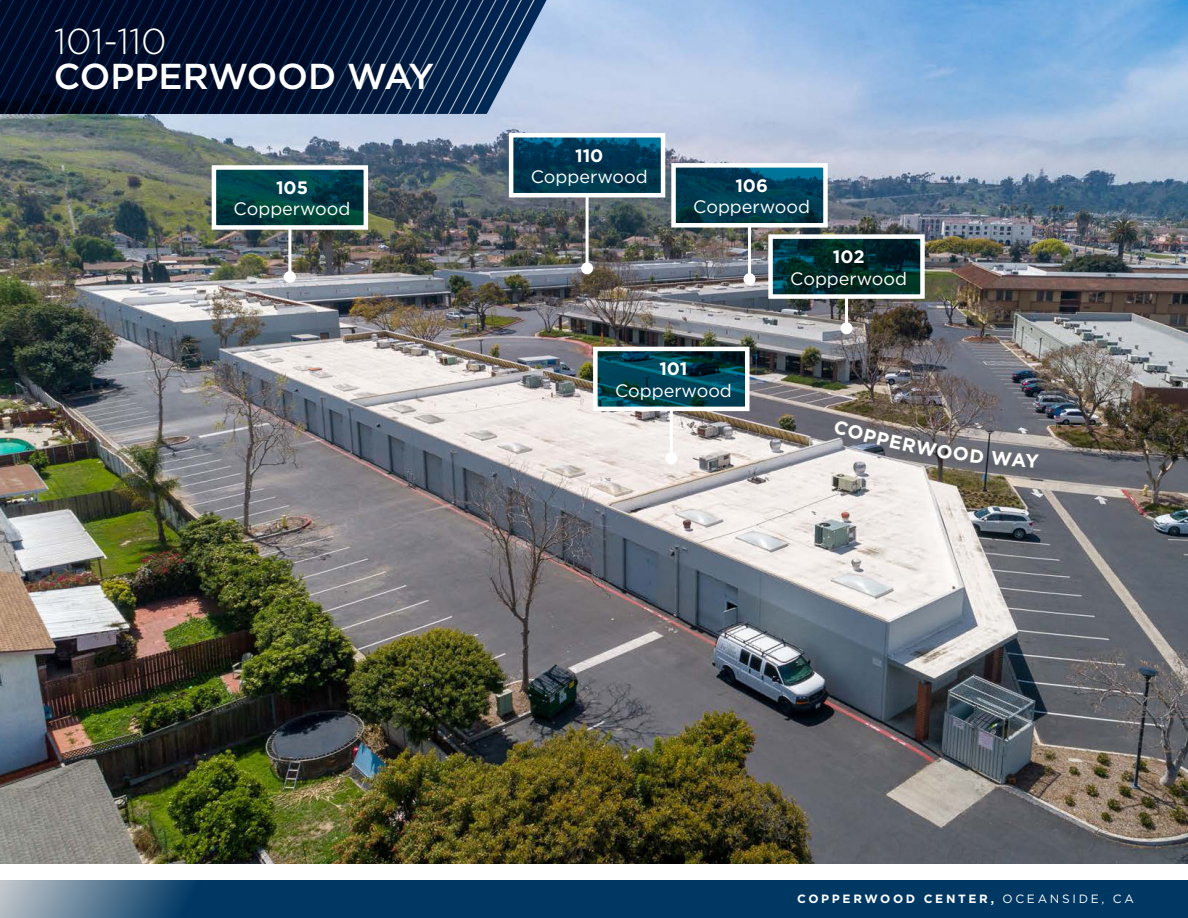
<style>
.page{position:relative;width:1188px;height:918px;background:#fff}
.page>*{position:absolute;margin:0;border:0;box-sizing:border-box;transform-origin:0 0}
.Property_Name___Address{font:500 36px/34.5px "Gotham";color:#fff}
.t1{font:18px/21.6px "Gotham";color:#fff;text-align:center}
.t2{font:700 12px "Gotham";letter-spacing:.22em;color:#fff}
.s1{font-weight:300}
.s2{font-weight:700}
.s3{font-weight:400}
</style>
<div class="page">
<img style="left:0;top:0;width:1188px;height:864px">
<svg style="left:0;top:0;width:575px;height:114px;background:#162948"></svg>
<hr style="left:670px;top:409px;width:3px;height:49px;background:#fff">
<div style="left:665px;top:452px;width:12px;height:12px;background:#fff;border-radius:50%"></div>
<svg style="left:598px;top:352px;width:147px;height:54px;background:#003f4e"></svg>
<div style="left:593px;top:347px;width:157px;height:64px;border:4px solid #fff"></div>
<hr style="left:288px;top:228px;width:3px;height:49px;background:#fff">
<div style="left:284px;top:271px;width:12px;height:12px;background:#fff;border-radius:50%"></div>
<svg style="left:217px;top:170px;width:146px;height:55px;background:#003f43"></svg>
<div style="left:212px;top:165px;width:156px;height:65px;border:4px solid #fff"></div>
<hr style="left:586px;top:196px;width:3px;height:72px;background:#fff">
<div style="left:581px;top:262px;width:12px;height:12px;background:#fff;border-radius:50%"></div>
<svg style="left:514px;top:138px;width:146px;height:54px;background:#003a55"></svg>
<div style="left:509px;top:133px;width:156px;height:64px;border:4px solid #fff"></div>
<hr style="left:748px;top:227px;width:3px;height:52px;background:#fff">
<div style="left:744px;top:273px;width:12px;height:12px;background:#fff;border-radius:50%"></div>
<svg style="left:676px;top:168px;width:147px;height:55px;background:#003e54"></svg>
<div style="left:671px;top:163px;width:157px;height:65px;border:4px solid #fff"></div>
<hr style="left:845px;top:297px;width:3px;height:31px;background:#fff">
<div style="left:841px;top:322px;width:12px;height:12px;background:#fff;border-radius:50%"></div>
<svg style="left:773px;top:239px;width:147px;height:55px;background:#002a2a"></svg>
<div style="left:768px;top:234px;width:157px;height:65px;border:4px solid #fff"></div>
<div style="left:0;top:880px;width:1188px;height:38px;background:#003864"></div>
<svg style="left:0;top:880px;width:190px;height:38px;background:#5f7e96"></svg>
<img style="left:833px;top:419px;width:151px;height:44px">
<svg style="left:991px;top:451px;width:48px;height:16px"></svg>
<p class="Property_Name___Address" style="left:54px;top:24px;width:382px"><span class="s1">101-110<br></span>COPPERWOOD WAY</p>
<p class="t1" style="left:234px;top:176px;width:118px"><span class="s2">105<br></span>Copperwood</p>
<p class="t1" style="left:531px;top:144px;width:118px"><span class="s2">110<br></span>Copperwood</p>
<p class="t1" style="left:693px;top:174px;width:118px"><span class="s2">106<br></span>Copperwood</p>
<p class="t1" style="left:790px;top:245px;width:118px"><span class="s2">102<br></span>Copperwood</p>
<p class="t1" style="left:615px;top:358px;width:118px"><span class="s2">101<br></span>Copperwood</p>
<p class="t2" style="left:797px;top:891px;width:338px">COPPERWOOD CENTER, <span class="s3">OCEANSIDE, CA</span></p>
</div>
